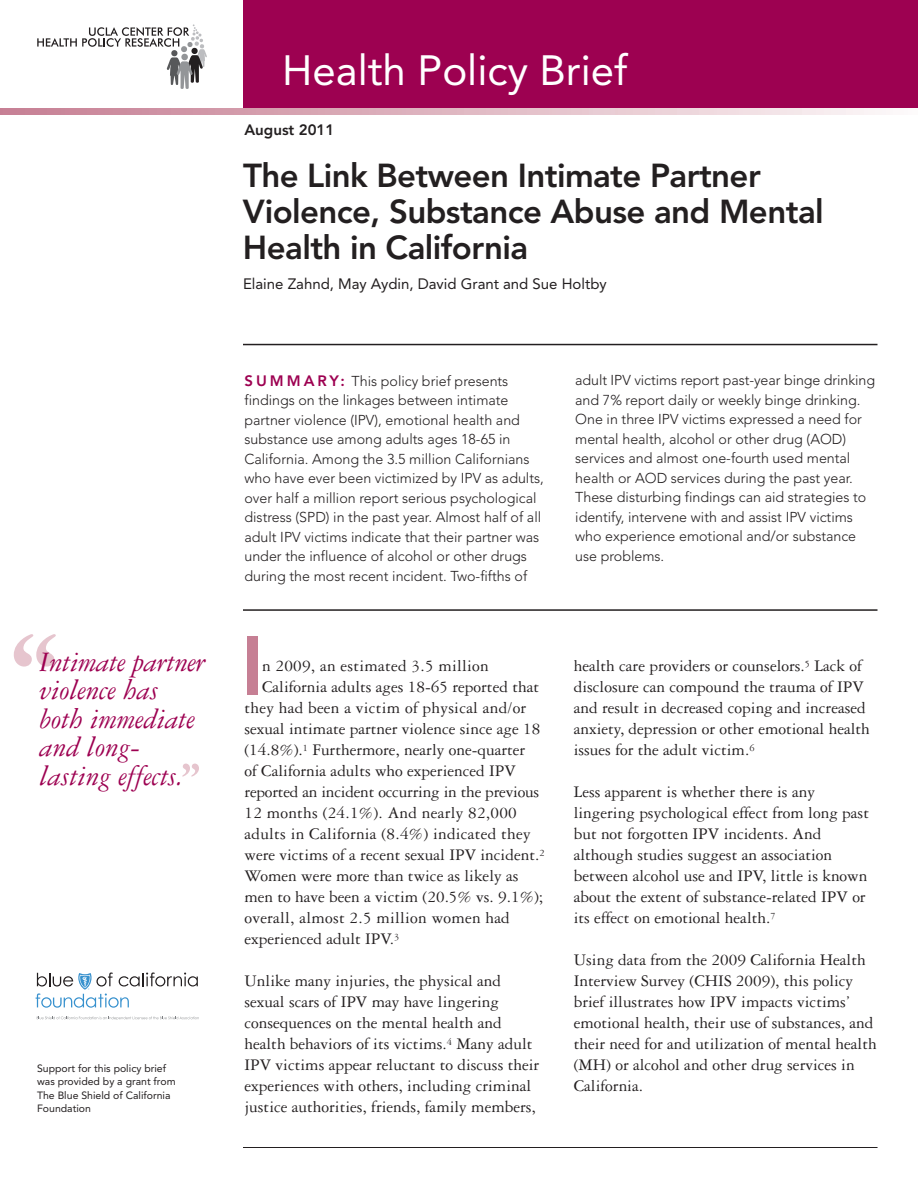
<style>
.page{position:relative;width:918px;height:1188px;background:#fff}
.page>*{position:absolute;margin:0;border:0;box-sizing:border-box;transform-origin:0 0}
.t1{font:700 150px "Garamond Three";color:#e6c5ce}
.t2{font:800 82.5px "Avenir";color:#c67f94}
.t3{font:700 60px "Garamond Three";color:#e6c5ce}
.t4{font:42px "Avenir";color:#fff}
.t5{font:800 33px/36px "Avenir";letter-spacing:-.015em;color:#231f20}
.t6{font:italic 30px/28.5px "Garamond Three";color:#9d0151}
.t7{font:17.25px/21px "Garamond Three";color:#231f20}
.t8{font:15px "Avenir";color:#231f20}
.t9{font:800 15px "Avenir";color:#231f20}
.t10{font:300 14.25px/19.5px "Avenir";color:#231f20}
.t11{font:10.5px/13.5px "Avenir";color:#231f20}
.s1{font-weight:800;font-size:15px;color:#9d0151}
</style>
<div class="page">
<hr style="left:0;top:0;width:1px;height:418px;background:#f2e1e5">
<hr style="left:243px;top:1147px;width:635px;height:1px;background:#231f20">
<div style="left:243px;top:0;width:675px;height:110px;background:#9d0151"></div>
<svg style="left:0;top:108px;width:918px;height:7px;background:#e0b9c3"></svg>
<svg style="left:37px;top:24px;width:170px;height:65px"></svg>
<hr style="left:243px;top:344px;width:635px;height:1px;background:#231f20">
<hr style="left:243px;top:609px;width:635px;height:2px;background:#231f20">
<svg style="left:36px;top:973px;width:162px;height:35px"></svg>
<svg style="left:37px;top:1017px;width:162px;height:3px"></svg>
<h1 class="t1" style="left:7px;top:631px;width:57px">‘‘</h1>
<h3 class="t6" style="left:39px;top:650px;width:168px">Intimate partner violence has both immediate and long&shy;lasting effects.</h3>
<h3 class="t3" style="left:202px;top:778px;width:24px;rotate:-180deg">‘‘</h3>
<p class="t11" style="left:37px;top:1062px;width:140px">Support for this policy brief was provided by a grant from<br>The Blue Shield of California<br>Foundation</p>
<h3 class="t4" style="left:282px;top:53px;width:347px">Health Policy Brief</h3>
<p class="t9" style="left:244px;top:124px;width:91px">August 2011</p>
<h3 class="t5" style="left:243px;top:160px;width:582px">The Link Between Intimate Partner<br>Violence, Substance Abuse and Mental<br>Health in California</h3>
<p class="t8" style="left:243px;top:278px;width:365px">Elaine Zahnd, May Aydin, David Grant and Sue Holtby</p>
<p class="t10" style="left:244px;top:372px;width:301px"><span class="s1">S U M M A R Y:</span> This policy brief presents findings on the linkages between intimate partner violence (IPV), emotional health and substance use among adults ages 18-65 in California. Among the 3.5 million Californians who have ever been victimized by IPV as adults, over half a million report serious psychological distress (SPD) in the past year. Almost half of all adult IPV victims indicate that their partner was under the influence of alcohol or other drugs during the most recent incident. Two-fifths of</p>
<h2 class="t2" style="left:241px;top:632px;width:24px">I</h2>
<p class="t7" style="left:262px;top:657px;width:228px">n 2009, an estimated 3.5 million</p>
<p class="t7" style="left:262px;top:678px;width:279px">California adults ages 18-65 reported that</p>
<p class="t7" style="left:245px;top:699px;width:283px">they had been a victim of physical and/or</p>
<p class="t7" style="left:245px;top:720px;width:297px">sexual intimate partner violence since age 18</p>
<p class="t7" style="left:245px;top:741px;width:282px">(14.8%).<sup>1</sup> Furthermore, nearly one-quarter</p>
<p class="t7" style="left:244px;top:762px;width:273px">of California adults who experienced IPV</p>
<p class="t7" style="left:244px;top:783px;width:296px">reported an incident occurring in the previous</p>
<p class="t7" style="left:244px;top:804px;width:274px">12 months (24.1%). And nearly 82,000</p>
<p class="t7" style="left:244px;top:825px;width:288px">adults in California (8.4%) indicated they</p>
<p class="t7" style="left:244px;top:846px;width:302px">were victims of a recent sexual IPV incident.<sup>2</sup></p>
<p class="t7" style="left:244px;top:867px;width:276px">Women were more than twice as likely as</p>
<p class="t7" style="left:244px;top:888px;width:300px">men to have been a victim (20.5% vs. 9.1%);</p>
<p class="t7" style="left:244px;top:909px;width:267px">overall, almost 2.5 million women had</p>
<p class="t7" style="left:244px;top:930px;width:156px">experienced adult IPV.<sup>3</sup></p>
<p class="t7" style="left:244px;top:972px;width:296px">Unlike many injuries, the physical and sexual scars of IPV may have lingering consequences on the mental health and health behaviors of its victims.<sup>4</sup> Many adult IPV victims appear reluctant to discuss their experiences with others, including criminal justice authorities, friends, family members,</p>
<p class="t10" style="left:575px;top:372px;width:301px">adult IPV victims report past-year binge drinking and 7% report daily or weekly binge drinking.<br>One in three IPV victims expressed a need for mental health, alcohol or other drug (AOD) services and almost one-fourth used mental health or AOD services during the past year.<br>These disturbing findings can aid strategies to identify, intervene with and assist IPV victims who experience emotional and/or substance use problems.</p>
<p class="t7" style="left:574px;top:657px;width:298px">health care providers or counselors.<sup>5</sup> Lack of disclosure can compound the trauma of IPV and result in decreased coping and increased anxiety, depression or other emotional health issues for the adult victim.<sup>6</sup></p>
<p class="t7" style="left:574px;top:783px;width:297px">Less apparent is whether there is any lingering psychological effect from long past but not forgotten IPV incidents. And although studies suggest an association between alcohol use and IPV, little is known about the extent of substance-related IPV or its effect on emotional health.<sup>7</sup></p>
<p class="t7" style="left:574px;top:951px;width:305px">Using data from the 2009 California Health Interview Survey (CHIS 2009), this policy brief illustrates how IPV impacts victims’ emotional health, their use of substances, and their need for and utilization of mental health (MH) or alcohol and other drug services in California.</p>
</div>
